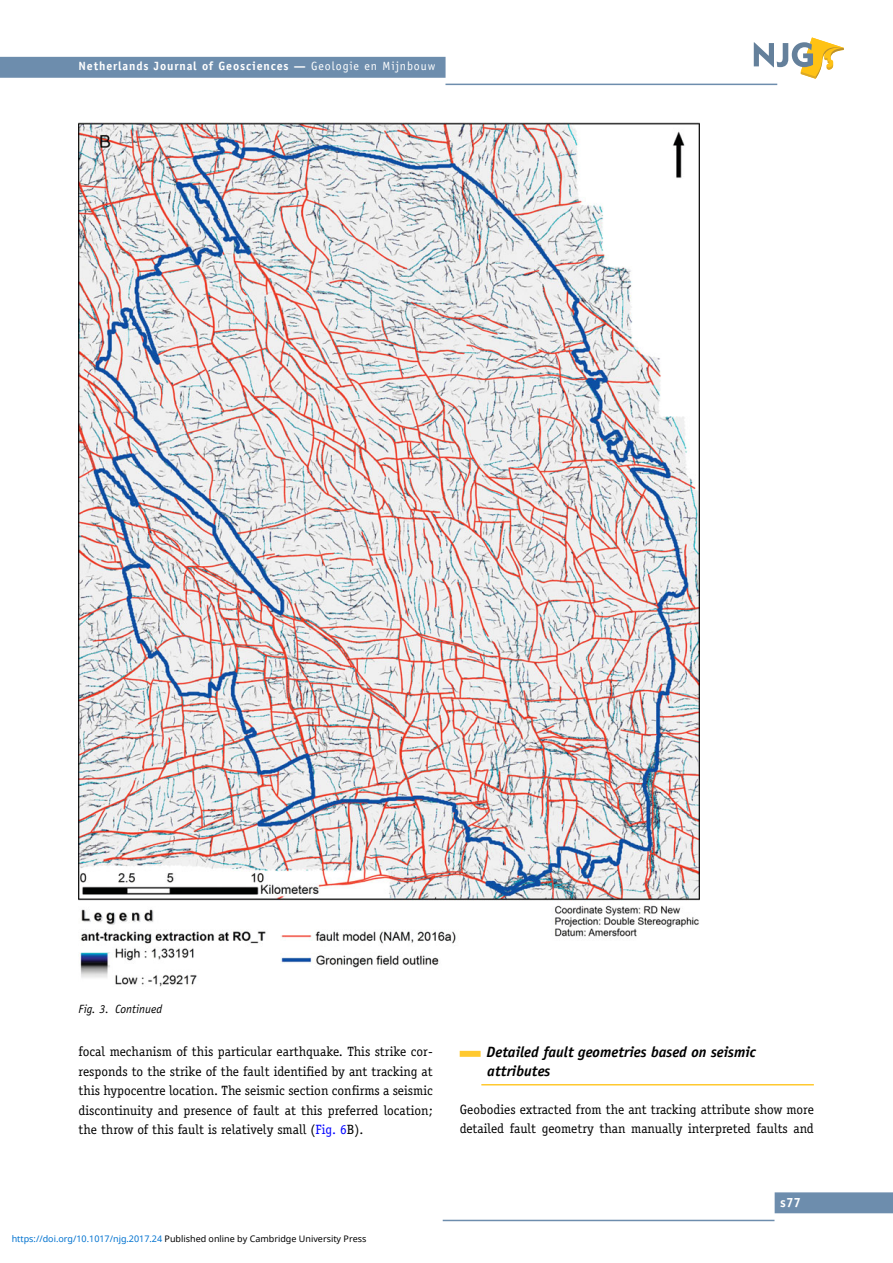
<style>
.page{position:relative;width:893px;height:1263px;background:#fff}
.page>*{position:absolute;margin:0;border:0;box-sizing:border-box;transform-origin:0 0}
.t1{font:italic 700 15px/19.5px "Officina Sans Std";color:#000}
.t2{font:13.5px/19.5px "Officina Serif Std";color:#000;text-align:justify}
.t3{font:700 13.5px "Officina Sans Std";color:#fff}
.t4{font:700 12px "Officina Sans Std";letter-spacing:.07em;color:#fff}
.t5{font:italic 12px "Officina Sans Std";color:#000}
.t6{font:9px "Noto Sans";color:#000}
.s1{font-weight:400}
.s2{color:#00f}
.s3{color:#0172cf}
</style>
<div class="page">
<svg style="left:754px;top:38px;width:90px;height:41px"></svg>
<div style="left:0;top:57px;width:446px;height:21px;background:#6d8dad"></div>
<hr style="left:445px;top:84px;width:332px;height:1px;background:#6d8dad">
<img style="left:79px;top:122px;width:620px;height:864px">
<div style="left:460px;top:1051px;width:21px;height:6px;background:#ffc92f"></div>
<hr style="left:481px;top:1084px;width:333px;height:1px;background:#ffc92f">
<div style="left:775px;top:1192px;width:118px;height:21px;background:#6d8dad"></div>
<hr style="left:443px;top:1220px;width:331px;height:1px;background:#6d8dad">
<p class="t4" style="left:79px;top:61px;width:358px">Netherlands Journal of Geosciences — <span class="s1">Geologie en Mijnbouw</span></p>
<p class="t5" style="left:79px;top:1005px;width:85px">Fig. 3. Continued</p>
<p class="t2" style="left:79px;top:1043px;width:356px">focal mechanism of this particular earthquake. This strike cor&shy;responds to the strike of the fault identified by ant tracking at this hypocentre location. The seismic section confirms a seismic discontinuity and presence of fault at this preferred location; the throw of this fault is relatively small (<span class="s2">Fig. 6</span>B).</p>
<p class="t1" style="left:487px;top:1043px;width:271px">Detailed fault geometries based on seismic attributes</p>
<p class="t2" style="left:460px;top:1101px;width:356px">Geobodies extracted from the ant tracking attribute show more detailed fault geometry than manually interpreted faults and</p>
<p class="t6" style="left:12px;top:1232px;width:356px"><span class="s3">https://doi.org/10.1017/njg.2017.24</span> Published online by Cambridge University Press</p>
<p class="t3" style="left:780px;top:1197px;width:22px">s77</p>
</div>
